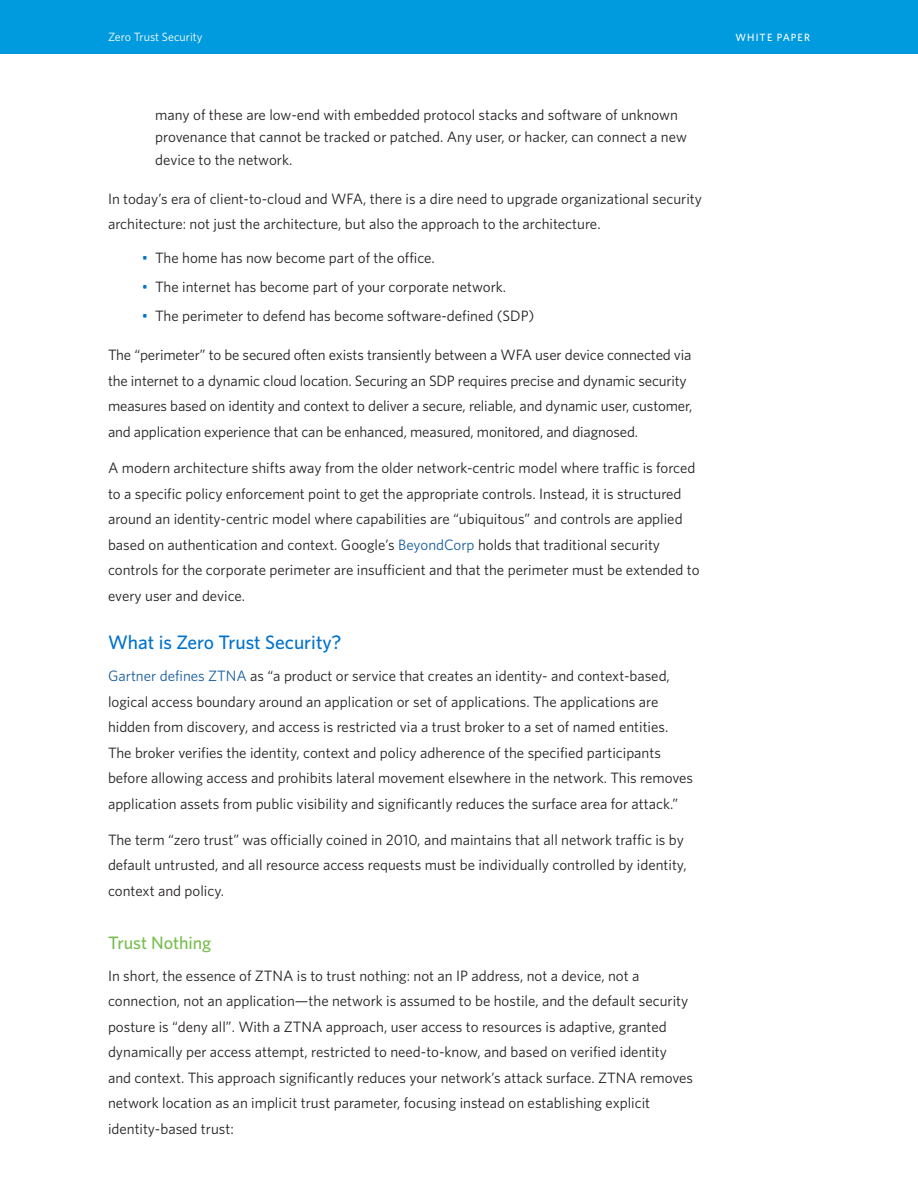
<style>
.page{position:relative;width:918px;height:1188px;background:#fff}
.page>*{position:absolute;margin:0;border:0;box-sizing:border-box;transform-origin:0 0}
.t1{font:500 19.5px "Whitney";color:#0073ce}
.t2{font:500 18px "Whitney";letter-spacing:-.005em;color:#77be4e}
.Main_Body_Text{font:15px/25.5px "Whitney";color:#231f20}
.Page_Title{font:12px "Whitney";color:#fff}
.Page_Title-2{font:500 10.5px "Whitney";letter-spacing:.1em;color:#fff}
.s1{color:#0073ce}
.s2{color:#175d9e}
</style>
<div class="page">
<div style="left:0;top:0;width:918px;height:54px;background:#009bde"></div>
<p class="Page_Title" style="left:108px;top:29px;width:96px">Zero Trust Security</p>
<p class="Page_Title-2" style="left:736px;top:30px;width:76px">WHITE PAPER</p>
<p class="Main_Body_Text" style="left:155px;top:103px;width:533px;line-height:22.5px">many of these are low-end with embedded protocol stacks and software of unknown provenance that cannot be tracked or patched. Any user, or hacker, can connect a new device to the network.</p>
<p class="Main_Body_Text" style="left:108px;top:186px;width:595px">In today’s era of client-to-cloud and WFA, there is a dire need to upgrade organizational security architecture: not just the architecture, but also the approach to the architecture.</p>
<p class="Main_Body_Text" style="left:142px;top:244px;width:295px"><span class="s1">•</span> The home has now become part of the office.</p>
<p class="Main_Body_Text" style="left:142px;top:274px;width:366px"><span class="s1">•</span> The internet has become part of your corporate network.</p>
<p class="Main_Body_Text" style="left:142px;top:303px;width:394px"><span class="s1">•</span> The perimeter to defend has become software-defined (SDP)</p>
<p class="Main_Body_Text" style="left:108px;top:342px;width:586px">The “perimeter” to be secured often exists transiently between a WFA user device connected via the internet to a dynamic cloud location. Securing an SDP requires precise and dynamic security measures based on identity and context to deliver a secure, reliable, and dynamic user, customer, and application experience that can be enhanced, measured, monitored, and diagnosed.</p>
<p class="Main_Body_Text" style="left:108px;top:455px;width:593px">A modern architecture shifts away from the older network-centric model where traffic is forced to a specific policy enforcement point to get the appropriate controls. Instead, it is structured around an identity-centric model where capabilities are “ubiquitous” and controls are applied based on authentication and context. Google’s <span class="s2">BeyondCorp</span> holds that traditional security controls for the corporate perimeter are insufficient and that the perimeter must be extended to every user and device.</p>
<h1 class="t1" style="left:108px;top:629px;width:235px">What is Zero Trust Security?</h1>
<p class="Main_Body_Text" style="left:108px;top:663px;width:587px"><span class="s2">Gartner defines ZTNA</span> as “a product or service that creates an identity- and context-based, logical access boundary around an application or set of applications. The applications are hidden from discovery, and access is restricted via a trust broker to a set of named entities.<br>The broker verifies the identity, context and policy adherence of the specified participants before allowing access and prohibits lateral movement elsewhere in the network. This removes application assets from public visibility and significantly reduces the surface area for attack.”</p>
<p class="Main_Body_Text" style="left:108px;top:827px;width:580px">The term “zero trust” was officially coined in 2010, and maintains that all network traffic is by default untrusted, and all resource access requests must be individually controlled by identity, context and policy.</p>
<h2 class="t2" style="left:108px;top:930px;width:105px">Trust Nothing</h2>
<p class="Main_Body_Text" style="left:108px;top:963px;width:587px">In short, the essence of ZTNA is to trust nothing: not an IP address, not a device, not a connection, not an application—the network is assumed to be hostile, and the default security posture is “deny all”. With a ZTNA approach, user access to resources is adaptive, granted dynamically per access attempt, restricted to need-to-know, and based on verified identity and context. This approach significantly reduces your network’s attack surface. ZTNA removes network location as an implicit trust parameter, focusing instead on establishing explicit identity-based trust:</p>
</div>
